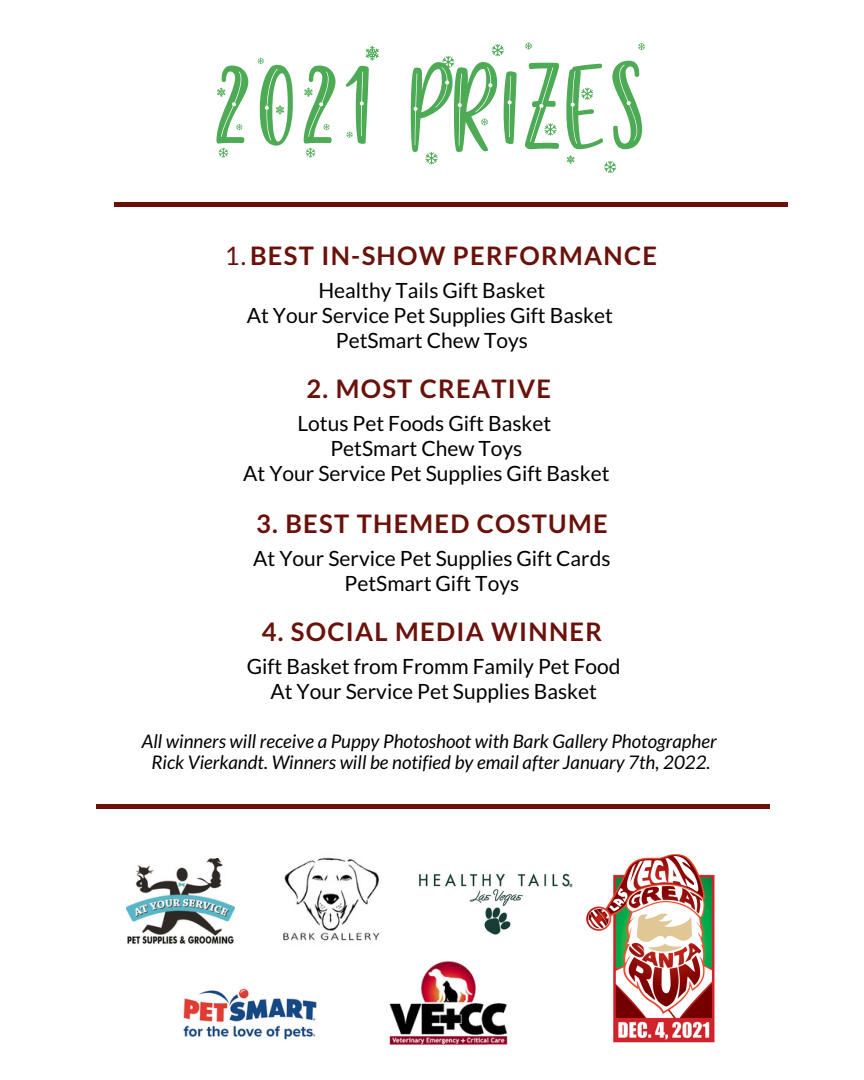
<style>
.page{position:relative;width:864px;height:1080px;background:#fff}
.page>*{position:absolute;margin:0;border:0;box-sizing:border-box;transform-origin:0 0}
.t1{font:135px "The Perfect Christmas";letter-spacing:.05em;color:#4eab55}
.t2{font:700 25.5px "Lato";letter-spacing:.05em;color:#6a110a}
.t3{font:21px "Lato";color:#000}
.t4{font:italic 18.75px "Lato";color:#000}
.s1{font-weight:400}
</style>
<div class="page">
<hr style="left:96px;top:805px;width:674px;height:4px;background:#6a110a">
<img style="left:389px;top:961px;width:119px;height:84px">
<img style="left:183px;top:988px;width:134px;height:52px">
<img style="left:283px;top:857px;width:97px;height:84px">
<img style="left:126px;top:858px;width:108px;height:86px">
<img style="left:418px;top:873px;width:154px;height:62px">
<img style="left:586px;top:854px;width:129px;height:189px">
<div style="left:115px;top:202px;width:673px;height:5px;background:#6a110a"></div>
<p class="t1" style="left:215px;top:42px;width:435px">2021 PRIZES</p>
<p class="t2" style="left:225px;top:239px;width:434px"><span class="s1">1.</span>BEST IN-SHOW PERFORMANCE</p>
<p class="t3" style="left:318px;top:278px;width:228px">Healthy Tails Gift Basket</p>
<p class="t3" style="left:247px;top:302px;width:368px">At Your Service Pet Supplies Gift Basket</p>
<p class="t3" style="left:336px;top:327px;width:194px">PetSmart Chew Toys</p>
<p class="t2" style="left:306px;top:373px;width:246px">2. MOST CREATIVE</p>
<p class="t3" style="left:297px;top:411px;width:255px">Lotus Pet Foods Gift Basket</p>
<p class="t3" style="left:330px;top:436px;width:194px">PetSmart Chew Toys</p>
<p class="t3" style="left:243px;top:460px;width:368px">At Your Service Pet Supplies Gift Basket</p>
<p class="t2" style="left:256px;top:508px;width:353px">3. BEST THEMED COSTUME</p>
<p class="t3" style="left:253px;top:546px;width:359px">At Your Service Pet Supplies Gift Cards</p>
<p class="t3" style="left:345px;top:571px;width:176px">PetSmart Gift Toys</p>
<p class="t2" style="left:262px;top:616px;width:342px">4. SOCIAL MEDIA WINNER</p>
<p class="t3" style="left:247px;top:654px;width:375px">Gift Basket from Fromm Family Pet Food</p>
<p class="t3" style="left:271px;top:679px;width:328px">At Your Service Pet Supplies Basket</p>
<p class="t4" style="left:142px;top:729px;width:576px">All winners will receive a Puppy Photoshoot with Bark Gallery Photographer</p>
<p class="t4" style="left:152px;top:751px;width:561px">Rick Vierkandt. Winners will be notified by email after January 7th, 2022.</p>
</div>
